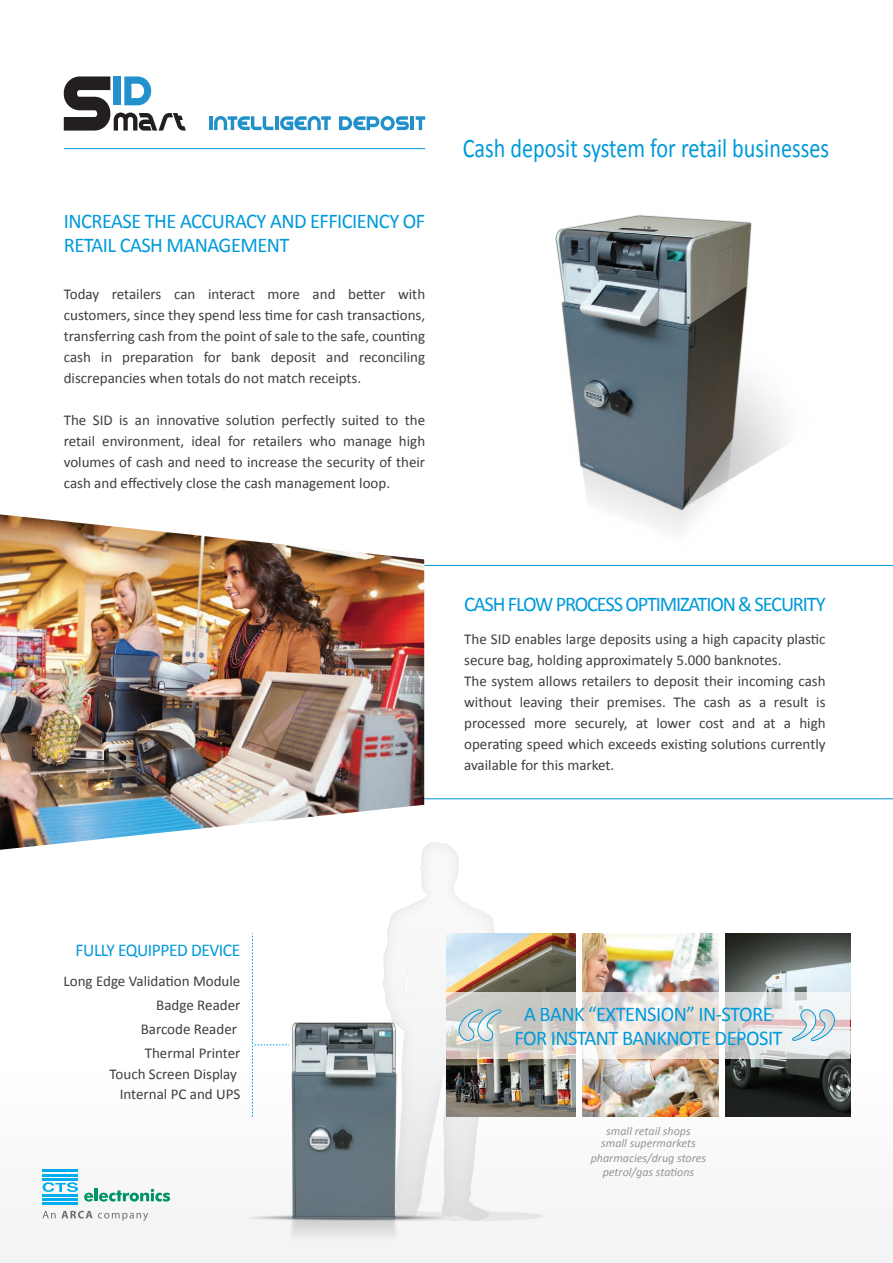
<style>
.page{position:relative;width:893px;height:1263px;background:#fff}
.page>*{position:absolute;margin:0;border:0;box-sizing:border-box;transform-origin:0 0}
.t1{font:27px "Calibri";color:#009ad9;scale:.82 1}
.t2{font:21px/24px "Calibri";letter-spacing:-.025em;color:#009ad9}
.t3{font:21px "Calibri";letter-spacing:-.055em;color:#009ad9}
.t4{font:18px "Calibri";letter-spacing:-.025em;color:#009ad9}
.t5{font:15px/21px "Calibri";color:#3e3e3f;text-align:justify}
.t6{font:italic 12px "Calibri";color:#939598}
</style>
<div class="page">
<hr style="left:424px;top:798px;width:469px;height:1px;background:#009ad9">
<hr style="left:424px;top:565px;width:469px;height:1px;background:#009ad9">
<div style="left:0;top:1063px;width:893px;height:200px;background:#f7f7f8"></div>
<svg style="left:383px;top:843px;width:160px;height:378px"></svg>
<img style="left:555px;top:215px;width:232px;height:318px">
<img style="left:250px;top:1005px;width:202px;height:233px">
<svg style="left:252px;top:933px;width:37px;height:184px"></svg>
<img style="left:725px;top:933px;width:125px;height:184px">
<img style="left:446px;top:933px;width:130px;height:184px">
<img style="left:582px;top:933px;width:137px;height:184px">
<div style="left:577px;top:933px;width:5px;height:184px;background:#fff"></div>
<div style="left:719px;top:933px;width:5px;height:184px;background:#fff"></div>
<svg style="left:446px;top:992px;width:404px;height:66px"></svg>
<img style="left:0;top:514px;width:424px;height:336px">
<svg style="left:64px;top:76px;width:122px;height:55px"></svg>
<hr style="left:209px;top:116px;width:3px;height:14px;background:#2291ca">
<svg style="left:214px;top:116px;width:59px;height:14px"></svg>
<hr style="left:275px;top:116px;width:3px;height:14px;background:#2291ca">
<svg style="left:280px;top:116px;width:51px;height:14px"></svg>
<svg style="left:339px;top:116px;width:70px;height:15px"></svg>
<hr style="left:411px;top:116px;width:3px;height:14px;background:#2291ca">
<svg style="left:416px;top:116px;width:9px;height:14px"></svg>
<hr style="left:43px;top:1203px;width:35px;height:2px;background:#00aeef">
<hr style="left:43px;top:1198px;width:35px;height:2px;background:#00aeef">
<hr style="left:43px;top:1194px;width:35px;height:2px;background:#00aeef">
<hr style="left:43px;top:1178px;width:35px;height:2px;background:#00aeef">
<hr style="left:43px;top:1174px;width:35px;height:2px;background:#00aeef">
<hr style="left:43px;top:1169px;width:35px;height:3px;background:#00aeef">
<svg style="left:43px;top:1182px;width:35px;height:10px"></svg>
<svg style="left:43px;top:1211px;width:105px;height:10px"></svg>
<svg style="left:84px;top:1188px;width:86px;height:13px"></svg>
<hr style="left:64px;top:148px;width:361px;height:1px;background:#009ad9">
<svg style="left:457px;top:1009px;width:45px;height:32px"></svg>
<svg style="left:792px;top:1009px;width:44px;height:32px"></svg>
<h2 class="t2" style="left:64px;top:208px;width:363px">INCREASE THE ACCURACY AND EFFICIENCY OF<br>RETAIL CASH MANAGEMENT</h2>
<p class="t5" style="left:64px;top:283px;width:363px">Today retailers can interact more and better with customers, since they spend less time for cash transactions, transferring cash from the point of sale to the safe, counting cash in preparation for bank deposit and reconciling discrepancies when totals do not match receipts.</p>
<p class="t5" style="left:64px;top:409px;width:363px">The SID is an innovative solution perfectly suited to the retail environment, ideal for retailers who manage high volumes of cash and need to increase the security of their cash and effectively close the cash management loop.</p>
<h1 class="t1" style="left:463px;top:129px;width:448px">Cash deposit system for retail businesses</h1>
<h2 class="t3" style="left:464px;top:589px;width:363px">CASH FLOW PROCESS OPTIMIZATION &amp; SECURITY</h2>
<p class="t5" style="left:464px;top:628px;width:363px;text-align:left">The SID enables large deposits using a high capacity plastic secure bag, holding approximately 5.000 banknotes.<br>The system allows retailers to deposit their incoming cash without leaving their premises. The cash as a result is processed more securely, at lower cost and at a high operating speed which exceeds existing solutions currently available for this market.</p>
<p class="t4" style="left:76px;top:938px;width:166px">FULLY EQUIPPED DEVICE</p>
<p class="t5" style="left:63px;top:970px;width:178px">Long Edge Validation Module</p>
<p class="t5" style="left:156px;top:994px;width:86px">Badge Reader</p>
<p class="t5" style="left:145px;top:1042px;width:97px">Thermal Printer</p>
<p class="t5" style="left:141px;top:1018px;width:98px">Barcode Reader</p>
<p class="t5" style="left:110px;top:1063px;width:129px">Touch Screen Display</p>
<p class="t5" style="left:120px;top:1083px;width:122px">Internal PC and UPS</p>
<h2 class="t2" style="left:514px;top:1001px;width:270px;text-align:center">A BANK “EXTENSION” IN-STORE<br>FOR INSTANT BANKNOTE DEPOSIT</h2>
<p class="t6" style="left:606px;top:1122px;width:86px">small retail shops</p>
<p class="t6" style="left:603px;top:1164px;width:93px">petrol/gas stations</p>
<p class="t6" style="left:601px;top:1135px;width:96px">small supermarkets</p>
<p class="t6" style="left:591px;top:1149px;width:117px">pharmacies/drug stores</p>
</div>
